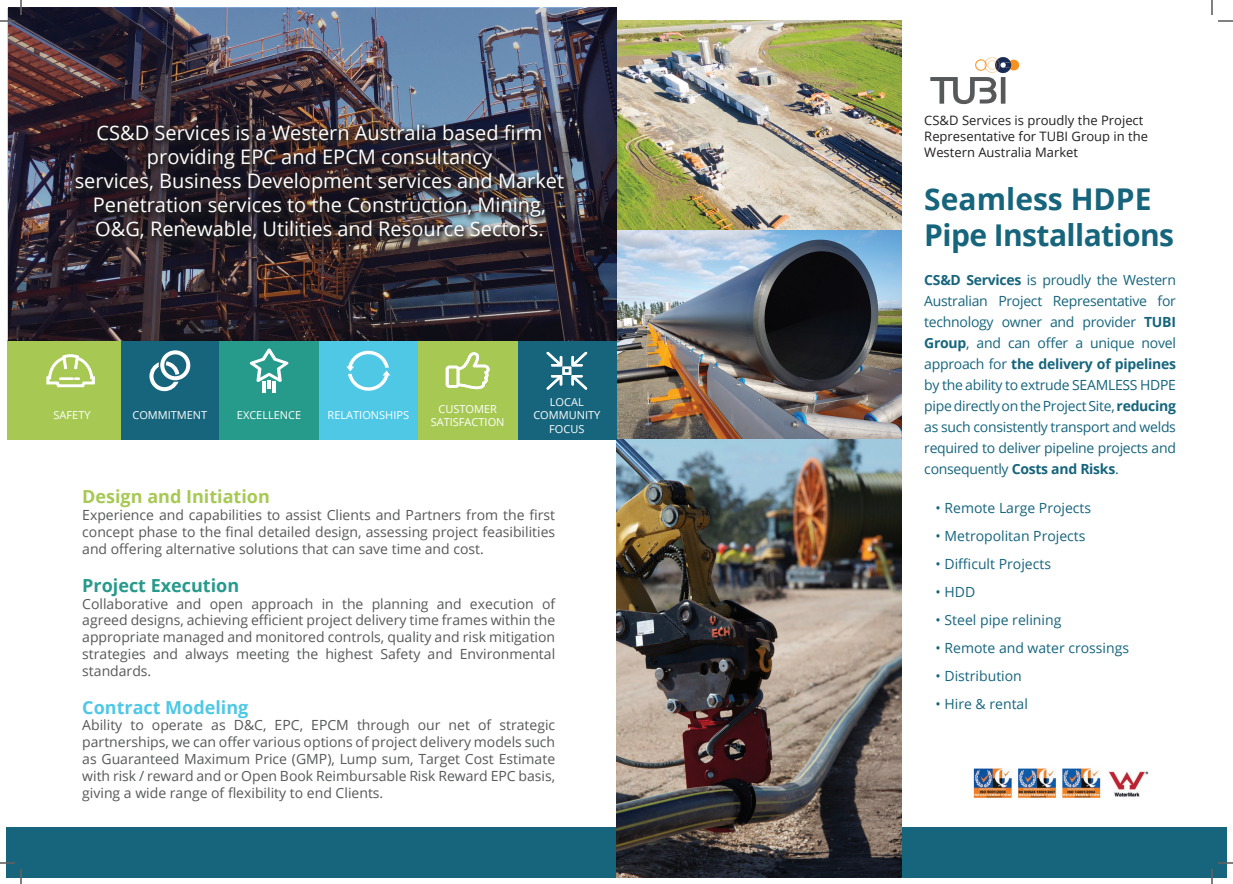
<style>
.page{position:relative;width:1233px;height:884px;background:#fff}
.page>*{position:absolute;margin:0;border:0;box-sizing:border-box;transform-origin:0 0}
.t1{font:700 30px/36px "Open Sans";letter-spacing:-.02em;color:#16657d}
.t2{font:20px/24px "Open Sans";color:#fff;text-align:center}
.t3{font:700 18px "Open Sans";color:#a7c954}
.t4{font:700 18px "Open Sans";color:#269a8b}
.t5{font:700 18px "Open Sans";color:#4fc8e6}
.t6{font:14px/16.8px "Open Sans";color:#57585a;text-align:justify}
.t7{font:14px/21px "Open Sans";color:#16657d;text-align:justify}
.t8{font:13px/15.6px "Open Sans";color:#231f20}
.t9{font:11px/13.2px "Open Sans";color:#fff;text-align:center}
.s1{font-weight:700}
</style>
<div class="page">
<div style="left:7px;top:827px;width:1219px;height:50px;background:#16657d"></div>
<img style="left:616px;top:20px;width:285px;height:857px">
<div style="left:517px;top:341px;width:99px;height:99px;background:#16657d"></div>
<div style="left:319px;top:341px;width:99px;height:99px;background:#4fc8e6"></div>
<div style="left:120px;top:341px;width:99px;height:99px;background:#16657d"></div>
<div style="left:418px;top:341px;width:99px;height:99px;background:#a7c954"></div>
<div style="left:219px;top:341px;width:100px;height:99px;background:#269a8b"></div>
<div style="left:7px;top:341px;width:113px;height:99px;background:#a7c954"></div>
<svg style="left:46px;top:354px;width:49px;height:34px"></svg>
<svg style="left:149px;top:350px;width:41px;height:41px"></svg>
<svg style="left:250px;top:349px;width:38px;height:44px"></svg>
<svg style="left:346px;top:350px;width:44px;height:41px"></svg>
<svg style="left:445px;top:352px;width:45px;height:37px"></svg>
<svg style="left:546px;top:351px;width:42px;height:39px"></svg>
<img style="left:7px;top:8px;width:609px;height:333px">
<div style="left:72px;top:121px;width:500px;height:126px;background:#231f20;opacity:.75"></div>
<svg style="left:930px;top:57px;width:89px;height:47px"></svg>
<img style="left:973px;top:768px;width:176px;height:30px">
<svg style="left:1218px;top:20px;width:15px;height:2px"></svg>
<svg style="left:1218px;top:862px;width:15px;height:2px"></svg>
<svg style="left:0;top:0;width:22px;height:22px"></svg>
<svg style="left:0;top:862px;width:22px;height:22px"></svg>
<svg style="left:1211px;top:0;width:1px;height:15px"></svg>
<svg style="left:1211px;top:869px;width:1px;height:15px"></svg>
<p class="t2" style="left:97px;top:121px;width:447px">CS&amp;D Services is a Western Australia based firm providing EPC and EPCM consultancy</p>
<p class="t2" style="left:75px;top:169px;width:491px">services, Business Development services and Market<br>Penetration services to the Construction, Mining,<br>O&amp;G, Renewable, Utilities and Resource Sectors.</p>
<p class="t9" style="left:54px;top:408px;width:39px">SAFETY</p>
<p class="t9" style="left:132px;top:408px;width:76px">COMMITMENT</p>
<p class="t9" style="left:328px;top:408px;width:83px">RELATIONSHIPS</p>
<p class="t9" style="left:237px;top:408px;width:66px">EXCELLENCE</p>
<p class="t9" style="left:438px;top:402px;width:60px">CUSTOMER</p>
<p class="t9" style="left:431px;top:415px;width:75px">SATISFACTION</p>
<p class="t9" style="left:533px;top:395px;width:68px">LOCAL<br>COMMUNITY</p>
<p class="t9" style="left:549px;top:422px;width:37px">FOCUS</p>
<p class="t3" style="left:82px;top:484px;width:189px">Design and Initiation</p>
<p class="t6" style="left:82px;top:506px;width:474px">Experience and capabilities to assist Clients and Partners from the first concept phase to the final detailed design, assessing project feasibilities and offering alternative solutions that can save time and cost.</p>
<p class="t4" style="left:82px;top:572px;width:158px">Project Execution</p>
<p class="t6" style="left:82px;top:595px;width:474px">Collaborative and open approach in the planning and execution of agreed designs, achieving efficient project delivery time frames within the appropriate managed and monitored controls, quality and risk mitigation strategies and always meeting the highest Safety and Environmental standards.</p>
<p class="t5" style="left:82px;top:694px;width:168px">Contract Modeling</p>
<p class="t6" style="left:82px;top:717px;width:474px">Ability to operate as D&amp;C, EPC, EPCM through our net of strategic partnerships, we can offer various options of project delivery models such as Guaranteed Maximum Price (GMP), Lump sum, Target Cost Estimate with risk / reward and or Open Book Reimbursable Risk Reward EPC basis, giving a wide range of flexibility to end Clients.</p>
<p class="t8" style="left:924px;top:113px;width:225px">CS&amp;D Services is proudly the Project<br>Representative for TUBI Group in the<br>Western Australia Market</p>
<p class="t1" style="left:924px;top:180px;width:251px">Seamless HDPE<br>Pipe Installations</p>
<p class="t7" style="left:924px;top:269px;width:253px"><span class="s1">CS&amp;D Services</span> is proudly the Western Australian Project Representative for technology owner and provider <span class="s1">TUBI Group</span>, and can offer a unique novel approach for <span class="s1">the delivery of pipelines </span>by the ability to extrude SEAMLESS HDPE pipe directly on the Project Site, <span class="s1">reducing </span>as such consistently transport and welds required to deliver pipeline projects and consequently <span class="s1">Costs and Risks</span>.</p>
<p class="t7" style="left:935px;top:497px;width:157px">• Remote Large Projects</p>
<p class="t7" style="left:935px;top:525px;width:151px">• Metropolitan Projects</p>
<p class="t7" style="left:935px;top:553px;width:117px">• Difficult Projects</p>
<p class="t7" style="left:935px;top:581px;width:41px">• HDD</p>
<p class="t7" style="left:935px;top:609px;width:127px">• Steel pipe relining</p>
<p class="t7" style="left:935px;top:637px;width:195px">• Remote and water crossings</p>
<p class="t7" style="left:935px;top:665px;width:88px">• Distribution</p>
<p class="t7" style="left:935px;top:693px;width:94px">• Hire &amp; rental</p>
</div>
